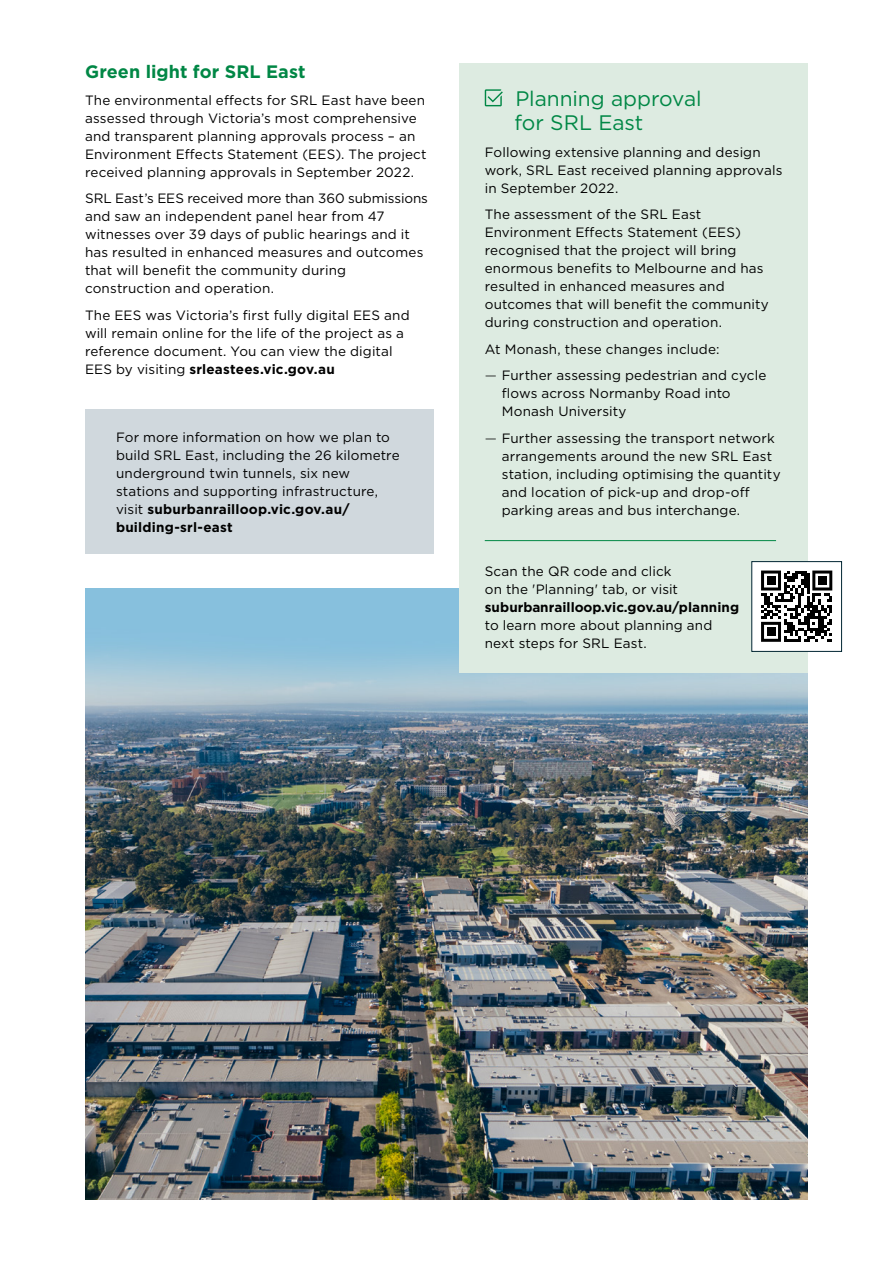
<style>
.page{position:relative;width:893px;height:1263px;background:#fff}
.page>*{position:absolute;margin:0;border:0;box-sizing:border-box;transform-origin:0 0}
.t1{font:21px/24px "Gotham";letter-spacing:-.005em;color:#008745}
.t2{font:700 18px "Gotham";letter-spacing:.005em;color:#008745}
.t3{font:13.5px/18px "Gotham";letter-spacing:.01em;color:#000}
.t4{font:700 13.5px "Gotham";letter-spacing:.005em;color:#000}
.s1{font-weight:700}
.s2{font-weight:300}
</style>
<div class="page">
<img style="left:85px;top:588px;width:723px;height:611px">
<div style="left:459px;top:64px;width:349px;height:476px;background:#ddebe1"></div>
<svg style="left:485px;top:89px;width:18px;height:17px"></svg>
<div style="left:459px;top:540px;width:349px;height:132px;background:#ddebe1"></div>
<hr style="left:485px;top:540px;width:291px;height:1px;background:#008745">
<div style="left:751px;top:561px;width:91px;height:91px;background:#fff;border:1px solid #002532"></div>
<svg style="left:761px;top:570px;width:71px;height:72px"></svg>
<div style="left:767px;top:576px;width:8px;height:9px;background:#000"></div>
<div style="left:818px;top:576px;width:9px;height:9px;background:#000"></div>
<div style="left:767px;top:627px;width:8px;height:9px;background:#000"></div>
<div style="left:85px;top:409px;width:349px;height:145px;background:#d0d8dd"></div>
<h2 class="t2" style="left:85px;top:60px;width:222px">Green light for SRL East</h2>
<p class="t3" style="left:85px;top:91px;width:343px">The environmental effects for SRL East have been assessed through Victoria’s most comprehensive and transparent planning approvals process – an Environment Effects Statement (EES). The project received planning approvals in September 2022.</p>
<p class="t3" style="left:85px;top:189px;width:344px">SRL East’s EES received more than 360 submissions and saw an independent panel hear from 47 witnesses over 39 days of public hearings and it has resulted in enhanced measures and outcomes that will benefit the community during construction and operation.</p>
<p class="t3" style="left:85px;top:306px;width:326px">The EES was Victoria’s first fully digital EES and will remain online for the life of the project as a reference document. You can view the digital EES by visiting <span class="s1">srleastees.vic.gov.au</span></p>
<p class="t3" style="left:116px;top:428px;width:285px">For more information on how we plan to build SRL East, including the 26 kilometre underground twin tunnels, six new stations and supporting infrastructure, visit <span class="s1">suburbanrailloop.vic.gov.au/ building-srl-east</span></p>
<h1 class="t1" style="left:514px;top:86px;width:189px">Planning approval for SRL East</h1>
<p class="t3" style="left:485px;top:143px;width:299px">Following extensive planning and design work, SRL East received planning approvals in September 2022.</p>
<p class="t3" style="left:485px;top:205px;width:285px">The assessment of the SRL East Environment Effects Statement (EES) recognised that the project will bring enormous benefits to Melbourne and has resulted in enhanced measures and outcomes that will benefit the community during construction and operation.</p>
<p class="t3" style="left:485px;top:339px;width:236px">At Monash, these changes include:</p>
<p class="t3" style="left:502px;top:366px;width:266px;text-indent:-17px"><span class="s2">—</span> Further assessing pedestrian and cycle flows across Normanby Road into<br>Monash University</p>
<p class="t3" style="left:502px;top:428px;width:280px;text-indent:-17px"><span class="s2">—</span> Further assessing the transport network arrangements around the new SRL East station, including optimising the quantity and location of pick-up and drop-off parking areas and bus interchange.</p>
<p class="t3" style="left:485px;top:562px;width:195px">Scan the QR code and click on the 'Planning' tab, or visit</p>
<p class="t4" style="left:485px;top:598px;width:256px">suburbanrailloop.vic.gov.au/planning</p>
<p class="t3" style="left:485px;top:616px;width:229px">to learn more about planning and next steps for SRL East.</p>
</div>
